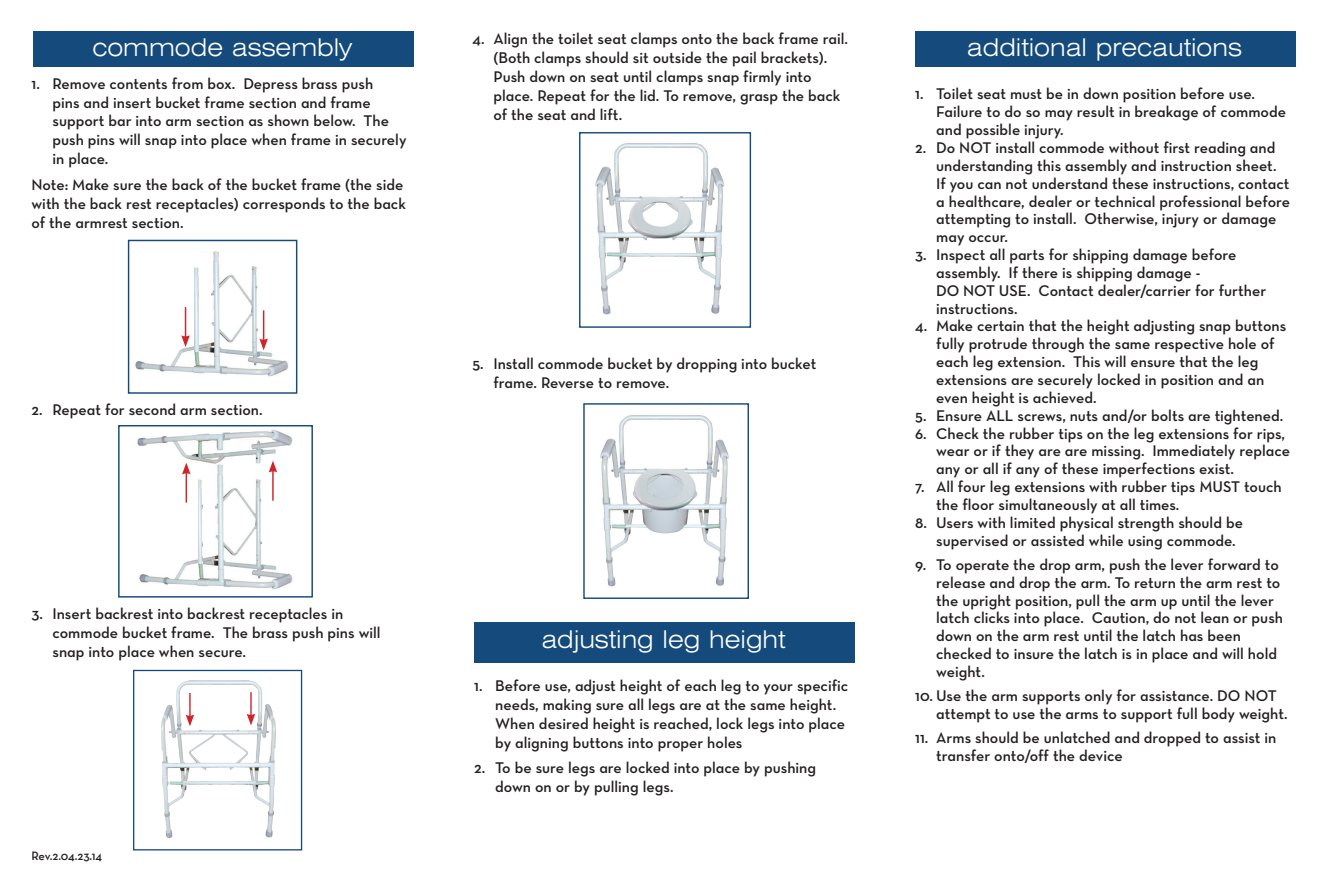
<style>
.page{position:relative;width:1323px;height:882px;background:#fff}
.page>*{position:absolute;margin:0;border:0;box-sizing:border-box;transform-origin:0 0}
.t1{font:300 expanded 24.5px "Swiss 721 BT";color:#fff}
.t2{font:15.75px/17.8px "Neutraface Text Demi Alt";color:#231f20}
.Copy_of_Normal{font:12.25px "Neutraface Text TT Demi Alt";letter-spacing:-.015em;color:#231f20}
</style>
<div class="page">
<img style="left:135px;top:251px;width:154px;height:126px">
<img style="left:137px;top:430px;width:156px;height:160px">
<div style="left:33px;top:32px;width:380px;height:35px;background:#144a7c"></div>
<div style="left:474px;top:622px;width:380px;height:40px;background:#144a7c"></div>
<div style="left:915px;top:32px;width:380px;height:35px;background:#144a7c"></div>
<div style="left:128px;top:240px;width:169px;height:154px;border:1px solid #144a7c"></div>
<div style="left:118px;top:425px;width:195px;height:173px;border:1px solid #144a7c"></div>
<hr style="left:272px;top:470px;width:2px;height:31px;background:#d1232a">
<svg style="left:269px;top:461px;width:8px;height:12px"></svg>
<img style="left:161px;top:680px;width:115px;height:158px">
<div style="left:133px;top:670px;width:169px;height:180px;border:1px solid #144a7c"></div>
<hr style="left:189px;top:693px;width:2px;height:24px;background:#d1232a">
<svg style="left:186px;top:715px;width:8px;height:11px"></svg>
<hr style="left:250px;top:692px;width:2px;height:24px;background:#d1232a">
<svg style="left:247px;top:714px;width:8px;height:11px"></svg>
<img style="left:595px;top:143px;width:130px;height:172px">
<div style="left:579px;top:132px;width:172px;height:196px;border:1px solid #144a7c"></div>
<img style="left:600px;top:415px;width:129px;height:172px">
<div style="left:583px;top:403px;width:166px;height:196px;border:1px solid #144a7c"></div>
<hr style="left:263px;top:310px;width:1px;height:31px;background:#d1232a">
<svg style="left:259px;top:338px;width:9px;height:12px"></svg>
<img style="left:195px;top:267px;width:3px;height:84px">
<hr style="left:185px;top:307px;width:1px;height:31px;background:#d1232a">
<svg style="left:181px;top:335px;width:9px;height:12px"></svg>
<img style="left:198px;top:480px;width:4px;height:84px">
<hr style="left:186px;top:472px;width:1px;height:31px;background:#d1232a">
<svg style="left:182px;top:463px;width:9px;height:12px"></svg>
<img style="left:183px;top:782px;width:73px;height:2px">
<img style="left:626px;top:524px;width:22px;height:4px">
<img style="left:682px;top:525px;width:23px;height:3px">
<img style="left:622px;top:254px;width:79px;height:3px">
<p class="t1" style="left:92px;top:33px;width:261px">commode assembly</p>
<p class="t2" style="left:52px;top:74px;width:356px;line-height:18.9px;text-indent:-21px">1. Remove contents from box. Depress brass push<br>pins and insert bucket frame section and frame support bar into arm section as shown below. The push pins will snap into place when frame in securely in place.</p>
<p class="t2" style="left:32px;top:175px;width:376px;line-height:18.9px">Note: Make sure the back of the bucket frame (the side with the back rest receptacles) corresponds to the back of the armrest section.</p>
<p class="t2" style="left:32px;top:401px;width:233px">2. Repeat for second arm section.</p>
<p class="t2" style="left:493px;top:29px;width:356px;line-height:18.9px;text-indent:-21px">4. Align the toilet seat clamps onto the back frame rail. (Both clamps should sit outside the pail brackets).<br>Push down on seat until clamps snap firmly into place. Repeat for the lid. To remove, grasp the back of the seat and lift.</p>
<p class="t2" style="left:493px;top:354px;width:324px;line-height:18.9px;text-indent:-21px">5. Install commode bucket by dropping into bucket frame. Reverse to remove.</p>
<p class="t2" style="left:52px;top:604px;width:330px;line-height:18.9px;text-indent:-21px">3. Insert backrest into backrest receptacles in commode bucket frame. The brass push pins will snap into place when secure.</p>
<p class="Copy_of_Normal" style="left:32px;top:848px;width:72px">Rev.2.04.23.14</p>
<p class="t1" style="left:541px;top:625px;width:246px">adjusting leg height</p>
<p class="t2" style="left:495px;top:676px;width:355px;line-height:18.9px;text-indent:-21px">1. Before use, adjust height of each leg to your specific needs, making sure all legs are at the same height.<br>When desired height is reached, lock legs into place by aligning buttons into proper holes</p>
<p class="t2" style="left:495px;top:758px;width:322px;line-height:18.9px;text-indent:-21px">2. To be sure legs are locked into place by pushing down on or by pulling legs.</p>
<p class="t1" style="left:967px;top:33px;width:277px">additional precautions</p>
<p class="t2" style="left:936px;top:85px;width:351px;text-indent:-21px">1. Toilet seat must be in down position before use.<br>Failure to do so may result in breakage of commode and possible injury.</p>
<p class="t2" style="left:936px;top:139px;width:356px;text-indent:-21px">2. Do NOT install commode without first reading and understanding this assembly and instruction sheet.<br>If you can not understand these instructions, contact a healthcare, dealer or technical professional before attempting to install. Otherwise, injury or damage may occur.</p>
<p class="t2" style="left:936px;top:246px;width:332px;text-indent:-21px">3. Inspect all parts for shipping damage before assembly. If there is shipping damage -<br>DO NOT USE. Contact dealer/carrier for further instructions.</p>
<p class="t2" style="left:936px;top:317px;width:352px;text-indent:-21px">4. Make certain that the height adjusting snap buttons fully protrude through the same respective hole of each leg extension. This will ensure that the leg extensions are securely locked in position and an even height is achieved.</p>
<p class="t2" style="left:915px;top:406px;width:370px">5. Ensure ALL screws, nuts and/or bolts are tightened.</p>
<p class="t2" style="left:936px;top:424px;width:355px;text-indent:-21px">6. Check the rubber tips on the leg extensions for rips, wear or if they are are missing. Immediately replace any or all if any of these imperfections exist.</p>
<p class="t2" style="left:936px;top:478px;width:347px;text-indent:-21px">7. All four leg extensions with rubber tips MUST touch the floor simultaneously at all times.</p>
<p class="t2" style="left:936px;top:513px;width:308px;text-indent:-21px">8. Users with limited physical strength should be supervised or assisted while using commode.</p>
<p class="t2" style="left:936px;top:555px;width:348px;text-indent:-21px">9. To operate the drop arm, push the lever forward to release and drop the arm. To return the arm rest to the upright position, pull the arm up until the lever latch clicks into place. Caution, do not lean or push down on the arm rest until the latch has been checked to insure the latch is in place and will hold weight.</p>
<p class="t2" style="left:936px;top:687px;width:353px;text-indent:-21px">10. Use the arm supports only for assistance. DO NOT attempt to use the arms to support full body weight.</p>
<p class="t2" style="left:936px;top:729px;width:342px;text-indent:-21px">11. Arms should be unlatched and dropped to assist in transfer onto/off the device</p>
</div>
